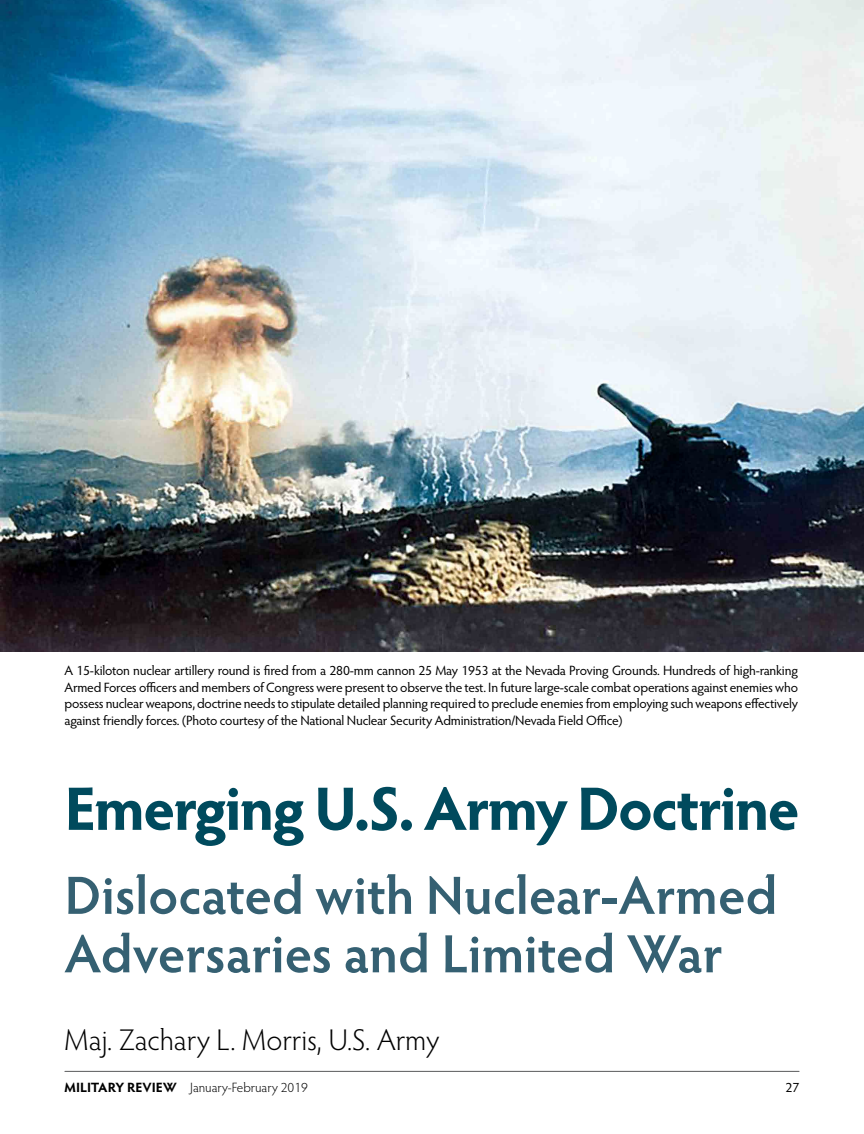
<style>
.page{position:relative;width:864px;height:1134px;background:#fff}
.page>*{position:absolute;margin:0;border:0;box-sizing:border-box;transform-origin:0 0}
.t1{font:700 61.5px "Hypatia Sans Pro";letter-spacing:-.03em;color:#004a5d}
.t2{font:600 54px/58.5px "Hypatia Sans Pro";letter-spacing:-.005em;color:#356072}
.t3{font:300 30px "Hypatia Sans Pro";color:#000}
.t4{font:13.5px/16.5px "Hypatia Sans Pro";letter-spacing:-.015em;color:#000;text-align:justify}
.t5{font:300 13.5px "Hypatia Sans Pro";color:#000}
.s1{font-weight:700}
</style>
<div class="page">
<hr style="left:65px;top:1071px;width:734px;height:1px;background:#58595b">
<img style="left:0;top:0;width:864px;height:651px">
<p class="t4" style="left:64px;top:662px;width:735px">A 15-kiloton nuclear artillery round is fired from a 280-mm cannon 25 May 1953 at the Nevada Proving Grounds. Hundreds of high-ranking Armed Forces officers and members of Congress were present to observe the test. In future large-scale combat operations against enemies who possess nuclear weapons, doctrine needs to stipulate detailed planning required to preclude enemies from employing such weapons effectively against friendly forces. (Photo courtesy of the National Nuclear Security Administration/Nevada Field Office)</p>
<h1 class="t1" style="left:64px;top:765px;width:736px">Emerging U.S. Army Doctrine</h1>
<h2 class="t2" style="left:64px;top:864px;width:715px">Dislocated with Nuclear-Armed<br>Adversaries and Limited War</h2>
<h3 class="t3" style="left:64px;top:1020px;width:376px">Maj. Zachary L. Morris, U.S. Army</h3>
<p class="t5" style="left:64px;top:1079px;width:245px"><span class="s1">MILITARY REVIEW</span> January-February 2019</p>
<p class="t4" style="left:786px;top:1079px;width:15px">27</p>
</div>
